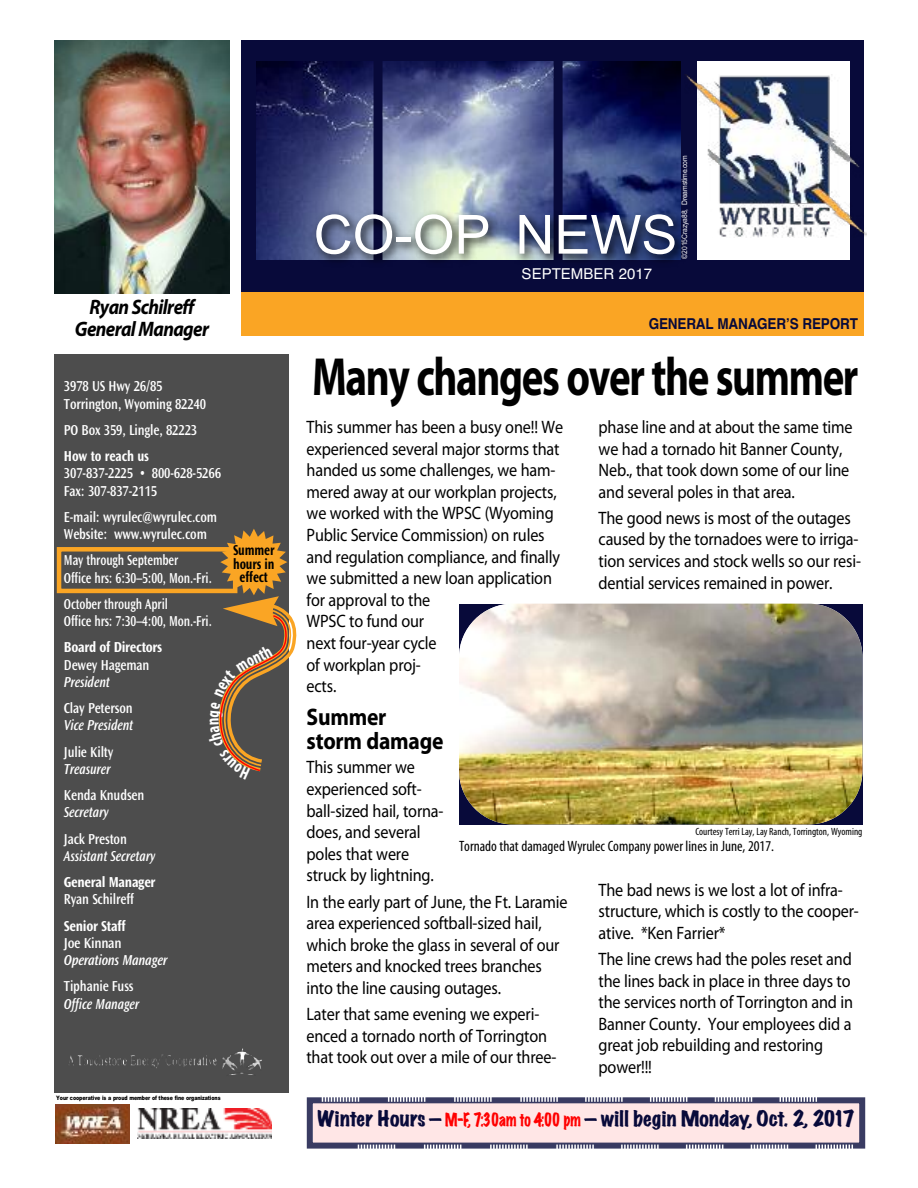
<style>
.page{position:relative;width:918px;height:1188px;background:#fff}
.page>*{position:absolute;margin:0;border:0;box-sizing:border-box;transform-origin:0 0}
.t1{font:700 54px "Myriad Pro";letter-spacing:-.035em;color:#000;scale:.76 1}
.t2{font:54px "Arial";color:#fff}
.t3{font:700 24px/24px "Myriad Pro";letter-spacing:-.01em;color:#000;scale:.9 1}
.t4{font:italic 700 21px/22.5px "Myriad Pro";letter-spacing:-.03em;color:#000;text-align:center;scale:.9 1}
.t5{font:expanded 19.5px "Marker Felt";letter-spacing:.01em;color:#080a3a}
.t6{font:18px/21.6px "Myriad Pro";letter-spacing:-.01em;color:#000;scale:.9 1}
.t7{font:600 15px/17.2px "Ocean Sans Std";letter-spacing:-.01em;color:#fff;scale:.84 1}
.t8{font:600 15px/17.2px "Ocean Sans Std";letter-spacing:-.01em;color:#fff;scale:.78 1}
.t9{font:italic 600 15px "Ocean Sans Std";letter-spacing:-.01em;color:#fff;scale:.84 1}
.t10{font:condensed 15px "Myriad Pro";color:#000}
.t11{font:700 15px "Ocean Sans Std";letter-spacing:-.02em;color:#fff;scale:.88 1}
.t12{font:700 15px "Helvetica";letter-spacing:-.01em;color:#080a3a;scale:.9 1}
.t13{font:700 15px/13.5px "Ocean Sans Std";letter-spacing:-.01em;color:#000;text-align:center;scale:.8 1}
.t14{font:italic 600 15px "Ocean Sans Std";letter-spacing:-.01em;color:#fff;scale:.88 1}
.t15{font:15px "Helvetica";color:#fff}
.t16{font:700 15px "Ocean Sans Std";letter-spacing:-.02em;color:#fff;scale:.84 1}
.t17{font:600 15px "Ocean Sans Std";letter-spacing:-.01em;color:#fff;scale:.88 1}
.t18{font:condensed 10.5px "Myriad Pro";color:#000}
.t19{font:7.5px "Arial";letter-spacing:-.01em;color:#fff;scale:.9 1}
.t20{font:900 6px "Arial";letter-spacing:-.015em;color:#000;scale:.8 1}
.s1{font-size:16.5px}
.s2{font-size:16.5px;color:#f00}
</style>
<div class="page">
<img style="left:56px;top:1105px;width:74px;height:38px">
<div style="left:54px;top:354px;width:235px;height:739px;background:#4d4d4d"></div>
<img style="left:138px;top:1109px;width:134px;height:29px">
<div style="left:57px;top:547px;width:180px;height:46px;border:4px solid #faa524"></div>
<div style="left:242px;top:40px;width:622px;height:253px;background:#080a3a"></div>
<img style="left:256px;top:61px;width:424px;height:137px">
<div style="left:698px;top:61px;width:152px;height:199px;background:#fff"></div>
<div style="left:242px;top:293px;width:622px;height:43px;background:#faa524"></div>
<img style="left:686px;top:74px;width:180px;height:163px">
<img style="left:54px;top:40px;width:176px;height:253px">
<div style="left:554px;top:46px;width:9px;height:217px;background:#080a3a"></div>
<div style="left:374px;top:47px;width:9px;height:216px;background:#080a3a"></div>
<img style="left:225px;top:198px;width:504px;height:107px">
<img style="left:131px;top:1055px;width:65px;height:13px">
<div style="left:313px;top:1103px;width:546px;height:40px;background:#ffe6e6"></div>
<div style="left:307px;top:1097px;width:558px;height:52px;border:6px solid #393b62"></div>
<svg style="left:322px;top:1097px;width:37px;height:5px"></svg>
<svg style="left:388px;top:1097px;width:37px;height:5px"></svg>
<svg style="left:454px;top:1097px;width:38px;height:5px"></svg>
<svg style="left:520px;top:1097px;width:38px;height:5px"></svg>
<svg style="left:585px;top:1097px;width:38px;height:5px"></svg>
<svg style="left:650px;top:1097px;width:37px;height:5px"></svg>
<svg style="left:715px;top:1097px;width:37px;height:5px"></svg>
<svg style="left:780px;top:1097px;width:37px;height:5px"></svg>
<svg style="left:358px;top:1145px;width:37px;height:4px"></svg>
<svg style="left:424px;top:1145px;width:37px;height:4px"></svg>
<svg style="left:490px;top:1145px;width:38px;height:4px"></svg>
<svg style="left:556px;top:1145px;width:38px;height:4px"></svg>
<svg style="left:621px;top:1145px;width:38px;height:4px"></svg>
<svg style="left:686px;top:1145px;width:37px;height:4px"></svg>
<svg style="left:751px;top:1145px;width:37px;height:4px"></svg>
<svg style="left:816px;top:1145px;width:37px;height:4px"></svg>
<div style="left:459px;top:604px;width:403px;height:220px;background:#080a3a"></div>
<img style="left:459px;top:604px;width:403px;height:220px;border-radius:54px">
<svg style="left:208px;top:529px;width:89px;height:243px"></svg>
<p class="t4" style="left:75px;top:297px;width:151px">Ryan Schilreff<br>General Manager</p>
<p class="t7" style="left:64px;top:379px;width:171px">3978 US Hwy 26/85<br>Torrington, Wyoming 82240</p>
<p class="t7" style="left:64px;top:422px;width:160px">PO Box 359, Lingle, 82223</p>
<p class="t16" style="left:64px;top:450px;width:103px">How to reach us</p>
<p class="t7" style="left:64px;top:466px;width:188px">307-837-2225 • 800-628-5266<br>Fax: 307-837-2115</p>
<p class="t7" style="left:64px;top:509px;width:184px">E-mail: wyrulec@wyrulec.com<br>Website: www.wyrulec.com</p>
<p class="t8" style="left:64px;top:553px;width:191px">May through September<br>Office hrs: 6:30–5:00, Mon.-Fri.</p>
<p class="t8" style="left:64px;top:596px;width:191px">October through April<br>Office hrs: 7:30–4:00, Mon.-Fri.</p>
<p class="t11" style="left:64px;top:642px;width:113px">Board of Directors</p>
<p class="t7" style="left:64px;top:657px;width:103px">Dewey Hageman</p>
<p class="t9" style="left:64px;top:676px;width:56px">President</p>
<p class="t7" style="left:64px;top:701px;width:83px">Clay Peterson</p>
<p class="t9" style="left:64px;top:720px;width:84px">Vice President</p>
<p class="t7" style="left:64px;top:744px;width:60px">Julie Kilty</p>
<p class="t9" style="left:64px;top:763px;width:57px">Treasurer</p>
<p class="t7" style="left:64px;top:788px;width:97px">Kenda Knudsen</p>
<p class="t9" style="left:64px;top:807px;width:55px">Secretary</p>
<p class="t7" style="left:64px;top:831px;width:76px">Jack Preston</p>
<p class="t9" style="left:64px;top:850px;width:111px">Assistant Secretary</p>
<p class="t11" style="left:64px;top:876px;width:106px">General Manager</p>
<p class="t7" style="left:64px;top:892px;width:85px">Ryan Schilreff</p>
<p class="t11" style="left:64px;top:920px;width:72px">Senior Staff</p>
<p class="t17" style="left:64px;top:937px;width:67px">Joe Kinnan</p>
<p class="t14" style="left:64px;top:954px;width:119px">Operations Manager</p>
<p class="t7" style="left:64px;top:979px;width:84px">Tiphanie Fuss</p>
<p class="t9" style="left:64px;top:998px;width:91px">Office Manager</p>
<p class="t13" style="left:233px;top:544px;width:53px">Summer hours in effect</p>
<p class="t20" style="left:56px;top:1094px;width:207px">Your cooperative is a proud member of these fine organizations</p>
<p class="t19" style="left:680px;top:259px;width:116px;rotate:-90deg">©2015Crazya88, Dreamstime.com</p>
<h1 class="t2" style="left:314px;top:203px;width:365px">CO-OP NEWS</h1>
<p class="t15" style="left:522px;top:265px;width:132px">SEPTEMBER 2017</p>
<p class="t12" style="left:649px;top:315px;width:234px">GENERAL MANAGER’S REPORT</p>
<h1 class="t1" style="left:312px;top:357px;width:720px">Many changes over the summer</h1>
<p class="t6" style="left:307px;top:418px;width:287px">This summer has been a busy one!! We experienced several major storms that handed us some challenges, we ham&shy;mered away at our workplan projects, we worked with the WPSC (Wyoming<br>Public Service Commission) on rules and regulation compliance, and finally we submitted a new loan application for approval to the<br>WPSC to fund our<br>next four-year cycle<br>of workplan proj-<br>ects.</p>
<h2 class="t3" style="left:307px;top:707px;width:154px">Summer storm damage</h2>
<p class="t6" style="left:307px;top:758px;width:154px">This summer we experienced soft&shy;ball-sized hail, torna&shy;does, and several poles that were struck by lightning.</p>
<p class="t6" style="left:306px;top:892px;width:292px">In the early part of June, the Ft. Laramie area experienced softball-sized hail, which broke the glass in several of our meters and knocked trees branches into the line causing outages.</p>
<p class="t6" style="left:306px;top:1005px;width:279px">Later that same evening we experi&shy;enced a tornado north of Torrington that took out over a mile of our three-</p>
<p class="t6" style="left:599px;top:418px;width:284px">phase line and at about the same time we had a tornado hit Banner County, Neb., that took down some of our line and several poles in that area.</p>
<p class="t6" style="left:599px;top:508px;width:293px">The good news is most of the outages caused by the tornadoes were to irriga&shy;tion services and stock wells so our resi&shy;dential services remained in power.</p>
<p class="t18" style="left:695px;top:827px;width:169px">Courtesy Terri Lay, Lay Ranch, Torrington, Wyoming</p>
<p class="t10" style="left:459px;top:841px;width:317px">Tornado that damaged Wyrulec Company power lines in June, 2017.</p>
<p class="t6" style="left:599px;top:880px;width:291px">The bad news is we lost a lot of infra&shy;structure, which is costly to the cooper&shy;ative. *Ken Farrier*</p>
<p class="t6" style="left:599px;top:950px;width:284px">The line crews had the poles reset and the lines back in place in three days to the services north of Torrington and in<br>Banner County. Your employees did a great job rebuilding and restoring power!!!</p>
<p class="t5" style="left:318px;top:1103px;width:539px">Winter Hours <span class="s1">—</span> <span class="s2">M-F, 7:30am to 4:00 pm</span> <span class="s1">—</span> will begin Monday, Oct. 2, 2017</p>
</div>
